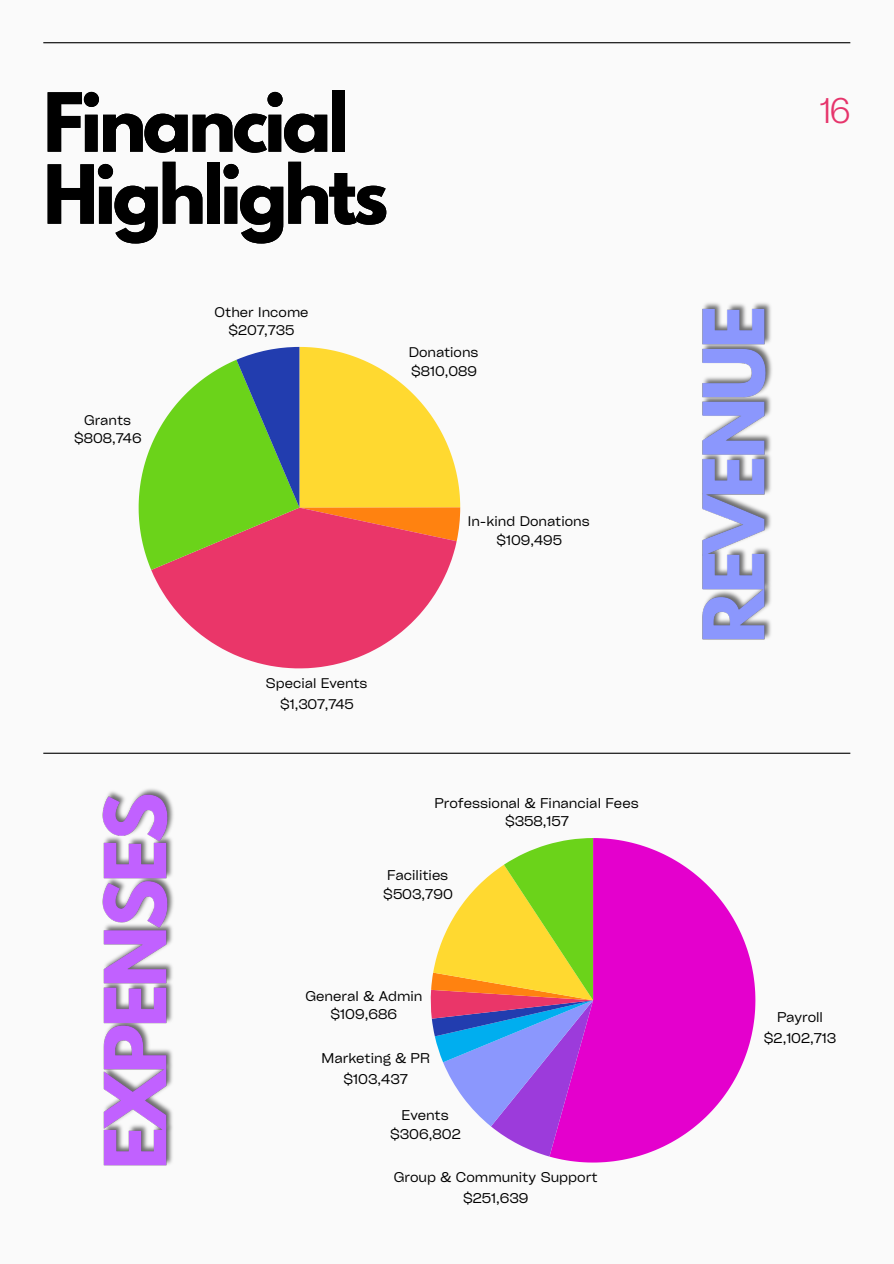
<style>
.page{position:relative;width:894px;height:1264px;background:#fff}
.page>*{position:absolute;margin:0;border:0;box-sizing:border-box;transform-origin:0 0}
.t1{font:700 72px/72px "League Spartan";letter-spacing:-.05em;color:#000}
.t2{font:36px "Neue Montreal";color:#e6346b}
.t3{font:13.5px/18.6px "Cy Grotesk Key";color:#000;text-align:center}
.t4{font:13.35px/18.5px "Cy Grotesk Key";color:#000;text-align:center}
</style>
<div class="page">
<div style="left:0;top:0;width:893px;height:1263px;background:#fafafa"></div>
<hr style="left:43px;top:42px;width:807px;height:1px;background:#000">
<svg style="left:151px;top:570px;width:297px;height:98px;fill:#ea3669"></svg>
<svg style="left:139px;top:347px;width:321px;height:223px"></svg>
<svg style="left:549px;top:838px;width:206px;height:324px;fill:#e400cd"></svg>
<svg style="left:430px;top:838px;width:163px;height:318px"></svg>
<hr style="left:43px;top:752px;width:807px;height:1px;background:#000">
<img style="left:702px;top:303px;width:70px;height:337px">
<img style="left:102px;top:788px;width:72px;height:378px">
<h1 class="t1" style="left:43px;top:86px;width:346px">Financial<br>Highlights</h1>
<h2 class="t2" style="left:819px;top:82px;width:32px">16</h2>
<p class="t4" style="left:74px;top:410px;width:69px">Grants $808,746</p>
<p class="t4" style="left:214px;top:302px;width:95px">Other Income $207,735</p>
<p class="t4" style="left:408px;top:343px;width:71px;text-align:left">Donations $810,089</p>
<p class="t4" style="left:468px;top:512px;width:123px">In-kind Donations $109,495</p>
<p class="t4" style="left:266px;top:671px;width:103px;line-height:21.1px">Special Events $1,307,745</p>
<p class="t3" style="left:434px;top:793px;width:206px">Professional &amp; Financial Fees $358,157</p>
<p class="t3" style="left:383px;top:865px;width:71px;text-align:left">Facilities $503,790</p>
<p class="t3" style="left:305px;top:985px;width:118px">General &amp; Admin $109,686</p>
<p class="t3" style="left:321px;top:1046px;width:110px;line-height:21.3px">Marketing &amp; PR $103,437</p>
<p class="t3" style="left:390px;top:1104px;width:72px">Events $306,802</p>
<p class="t3" style="left:393px;top:1165px;width:205px;line-height:21.3px">Group &amp; Community Support $251,639</p>
<p class="t3" style="left:763px;top:1005px;width:74px;line-height:21.3px">Payroll $2,102,713</p>
</div>
